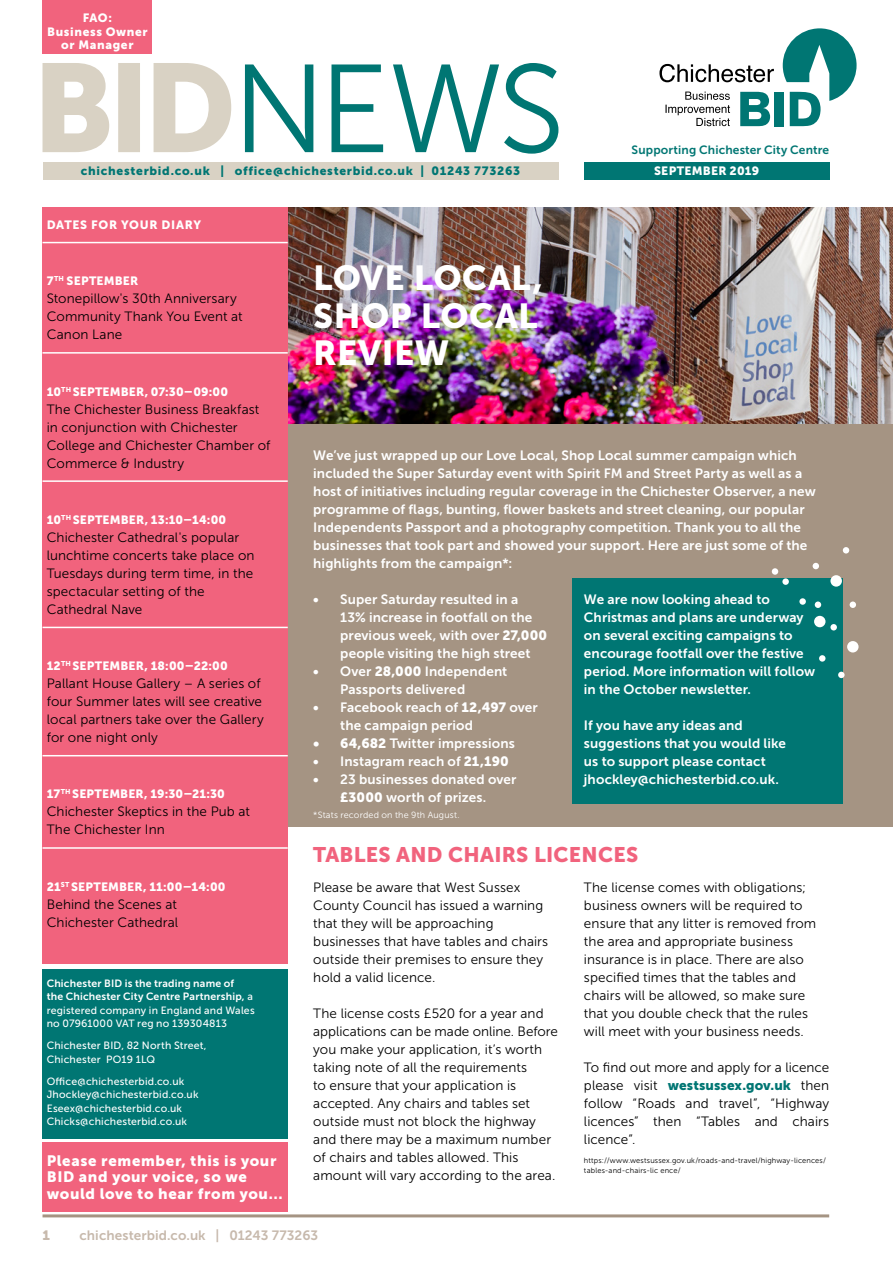
<style>
.page{position:relative;width:893px;height:1263px;background:#fff}
.page>*{position:absolute;margin:0;border:0;box-sizing:border-box;transform-origin:0 0}
.t1{font:34.5px "Museo Sans 900";letter-spacing:.015em;color:#fff}
.t2{font:21px "Museo Sans 900";letter-spacing:.015em;color:#f1637d}
.t3{font:15px/16.5px "Museo Sans 900";letter-spacing:.045em;color:#fff}
.t4{font:13.5px/18px "Museo Sans 300";letter-spacing:.005em;color:#000}
.t5{font:13.5px/18px "Museo Sans 700";letter-spacing:.01em;color:#fff}
.t6{font:13.5px "Museo Sans 900";letter-spacing:.005em;color:#007673}
.t7{font:13.5px "Museo Sans 700";letter-spacing:.005em;color:#c7b9ac}
.t8{font:13.5px "Museo Sans 900";color:#c7b9ac}
.t9{font:12px "Museo Sans 900";letter-spacing:.015em;color:#fff}
.t10{font:12px "Museo Sans 900";letter-spacing:.06em;color:#007673}
.t11{font:12px "Museo Sans 700";letter-spacing:.01em;color:#007673}
.t12{font:12px/13.5px "Museo Sans 900";letter-spacing:.05em;color:#fff;text-align:center}
.t13{font:12px "Museo Sans 900";letter-spacing:.06em;color:#fff}
.t14{font:10.5px/13.5px "Museo Sans 500";letter-spacing:.02em;color:#fff}
.t15{font:10.5px/13.5px "Museo Sans 700";letter-spacing:.015em;color:#fff}
.t16{font:9px "Museo Sans 300";letter-spacing:.025em;color:#fff}
.t17{font:7.5px/10.5px "Museo Sans 300";letter-spacing:.02em;color:#000}
.s1{font-family:"Museo Sans 500"}
.s2{font-family:"Museo Sans 900"}
.s3{font-family:"Museo Sans 300";color:#000}
</style>
<div class="page">
<hr style="left:43px;top:1214px;width:786px;height:3px;background:#a59483">
<div style="left:288px;top:316px;width:605px;height:510px;background:#a59483"></div>
<div style="left:573px;top:579px;width:270px;height:225px;background:#007673"></div>
<img style="left:288px;top:208px;width:605px;height:216px">
<div style="left:43px;top:162px;width:515px;height:18px;background:#d9d2c4"></div>
<div style="left:43px;top:0;width:109px;height:53px;background:#f1637d"></div>
<div style="left:584px;top:162px;width:245px;height:18px;background:#007673"></div>
<svg style="left:665px;top:92px;width:65px;height:34px"></svg>
<svg style="left:740px;top:92px;width:30px;height:34px"></svg>
<svg style="left:783px;top:28px;width:74px;height:98px"></svg>
<div style="left:775px;top:92px;width:9px;height:34px;background:#007673"></div>
<svg style="left:659px;top:64px;width:115px;height:18px"></svg>
<svg style="left:245px;top:63px;width:313px;height:91px"></svg>
<svg style="left:43px;top:63px;width:188px;height:89px"></svg>
<div style="left:43px;top:1142px;width:245px;height:69px;background:#f1637d"></div>
<div style="left:43px;top:969px;width:245px;height:169px;background:#007673"></div>
<div style="left:43px;top:208px;width:245px;height:756px;background:#f1637d"></div>
<hr style="left:43px;top:242px;width:245px;height:1px;background:#fff">
<hr style="left:43px;top:352px;width:245px;height:2px;background:#fff">
<hr style="left:43px;top:480px;width:245px;height:2px;background:#fff">
<hr style="left:43px;top:627px;width:245px;height:1px;background:#fff">
<hr style="left:43px;top:755px;width:245px;height:1px;background:#fff">
<hr style="left:43px;top:847px;width:245px;height:2px;background:#fff">
<div style="left:772px;top:568px;width:6px;height:7px;background:#fff;border-radius:50%"></div>
<div style="left:782px;top:578px;width:7px;height:7px;background:#fff;border-radius:50%"></div>
<svg style="left:813px;top:563px;width:6px;height:6px"></svg>
<div style="left:815px;top:601px;width:6px;height:7px;background:#fff;border-radius:50%"></div>
<div style="left:799px;top:598px;width:7px;height:7px;background:#fff;border-radius:50%"></div>
<div style="left:830px;top:624px;width:7px;height:6px;background:#fff;border-radius:50%"></div>
<div style="left:819px;top:655px;width:6px;height:7px;background:#fff;border-radius:50%"></div>
<div style="left:838px;top:672px;width:7px;height:6px;background:#fff;border-radius:50%"></div>
<div style="left:850px;top:601px;width:6px;height:7px;background:#fff;border-radius:50%"></div>
<div style="left:830px;top:575px;width:12px;height:12px;background:#fff;border-radius:50%"></div>
<div style="left:814px;top:616px;width:11px;height:11px;background:#fff;border-radius:50%"></div>
<div style="left:847px;top:641px;width:11px;height:11px;background:#fff;border-radius:50%"></div>
<svg style="left:843px;top:547px;width:6px;height:6px"></svg>
<p class="t12" style="left:47px;top:11px;width:102px">FAO:<br>Business Owner or Manager</p>
<p class="t10" style="left:81px;top:164px;width:441px">chichesterbid.co.uk | office@chichesterbid.co.uk | 01243 773263</p>
<p class="t13" style="left:47px;top:218px;width:123px">Dates fo r your dia</p>
<p class="t9" style="left:185px;top:218px;width:18px">ry</p>
<p class="t9" style="left:47px;top:274px;width:93px">7<sup>th</sup> September</p>
<p class="t4" style="left:47px;top:290px;width:197px">Stonepillow's 30th Anniversary<br>Community Thank You Event at<br>Canon Lane</p>
<h1 class="t1" style="left:313px;top:258px;width:126px">Love Loca</h1>
<h1 class="t1" style="left:511px;top:258px;width:33px">l,</h1>
<h1 class="t1" style="left:313px;top:296px;width:133px">Shop Loca</h1>
<h1 class="t1" style="left:518px;top:296px;width:21px">l</h1>
<h1 class="t1" style="left:313px;top:333px;width:137px">Review</h1>
<p class="t11" style="left:632px;top:143px;width:199px">Supporting Chichester City Centre</p>
<p class="t9" style="left:654px;top:164px;width:107px">September 2019</p>
<p class="t9" style="left:47px;top:385px;width:183px">10<sup>th</sup> September, 07:30–09:00</p>
<p class="t4" style="left:47px;top:400px;width:225px">The Chichester Business Breakfast in conjunction with Chichester<br>College and Chichester Chamber of<br>Commerce &amp; Industry</p>
<p class="t9" style="left:47px;top:513px;width:181px">10<sup>th</sup> September, 13:10–14:00</p>
<p class="t4" style="left:47px;top:528px;width:209px">Chichester Cathedral's popular lunchtime concerts take place on<br>Tuesdays during term time, in the spectacular setting of the<br>Cathedral Nave</p>
<p class="t9" style="left:47px;top:659px;width:183px">12<sup>th</sup> September, 18:00–22:00</p>
<p class="t4" style="left:47px;top:675px;width:219px">Pallant House Gallery – A series of four Summer lates will see creative local partners take over the Gallery for one night only</p>
<p class="t9" style="left:47px;top:787px;width:180px">17<sup>th</sup> Septemb er, 19:30–21:30</p>
<p class="t4" style="left:47px;top:803px;width:205px">Chichester Skeptics in the Pub at<br>The Chichester Inn</p>
<p class="t9" style="left:47px;top:880px;width:180px">21<sup>st</sup> September, 11:00–14:00</p>
<p class="t4" style="left:47px;top:895px;width:133px">Behind the Scenes at<br>Chichester Cathedral</p>
<p class="t15" style="left:47px;top:976px;width:208px">Chichester BID is the trading name of the Chichester City Centre Partnership, <span class="s1">a</span></p>
<p class="t14" style="left:47px;top:1003px;width:209px">registered company in England and Wales no 07961000 VAT reg no 139304813</p>
<p class="t14" style="left:47px;top:1039px;width:161px">Chichester BID, 82 North Street,<br>Chichester PO19 1LQ</p>
<p class="t14" style="left:47px;top:1074px;width:153px">Office@chichesterbid.co.uk<br>Jhockley@chichesterbid.co.uk<br>Eseex@chichesterbid.co.uk<br>Chicks@chichesterbid.co.uk</p>
<p class="t3" style="left:47px;top:1152px;width:237px">Please remember, this is your<br>BID and your voice, so we would love to hear from you…</p>
<p class="t5" style="left:313px;top:446px;width:504px">We’ve just wrapped up our Love Local, Shop Local summer campaign which included the Super Saturday event with Spirit FM and Street Party as well as a host of initiatives including regular coverage in the Chichester Observer, a new programme of flags, bunting, flower baskets and street cleaning, our popular Independents Passport and a photography competition. Thank you to all the businesses that took part and showed your support. Here are just some of the highlights from the campaign*:</p>
<p class="t5" style="left:340px;top:590px;width:208px;text-indent:-27px">• Super Saturday resulted in a<br>13% increase in footfall on the previous week, with over <span class="s2">27,000 </span>people visiting the high street</p>
<p class="t5" style="left:340px;top:662px;width:169px;text-indent:-27px">• Over <span class="s2">28,000</span> Independent<br>Passports delivered</p>
<p class="t5" style="left:340px;top:698px;width:199px;text-indent:-27px">• Facebook reach of <span class="s2">12,497</span> over the campaign period</p>
<p class="t5" style="left:313px;top:734px;width:203px"><span class="s2">• 64,682</span> Twitter impressions</p>
<p class="t5" style="left:313px;top:752px;width:197px">• Instagram reach of <span class="s2">21,190</span></p>
<p class="t5" style="left:313px;top:770px;width:205px;text-align:center">• 23 businesses donated over <span class="s2">£3000</span> worth of prizes.</p>
<p class="t16" style="left:313px;top:810px;width:148px">*Stats recorded on the 9th August.</p>
<p class="t5" style="left:584px;top:590px;width:233px">We are now looking ahead to<br>Christmas and plans are underway on several exciting campaigns to encourage footfall over the festive period. More information will follow in the October newsletter.</p>
<p class="t5" style="left:584px;top:716px;width:204px">If you have any ideas and suggestions that you would like us to support please contact jhockley@chichesterbid.co.uk.</p>
<h2 class="t2" style="left:313px;top:842px;width:15px">Tab</h2>
<h2 class="t2" style="left:354px;top:842px;width:284px">les and Chai rs Licences</h2>
<p class="t4" style="left:313px;top:878px;width:236px">Please be aware that West Sussex<br>County Council has issued a warning that they will be approaching businesses that have tables and chairs outside their premises to ensure they hold a valid licence.</p>
<p class="t4" style="left:313px;top:1004px;width:246px">The license costs £520 for a year and applications can be made online. Before you make your application, it’s worth taking note of all the requirements<br>to ensure that your application is accepted. Any chairs and tables set outside must not block the highway and there may be a maximum number of chairs and tables allowed. This amount will vary according to the area.</p>
<p class="t4" style="left:584px;top:878px;width:234px">The license comes with obligations; business owners will be required to ensure that any litter is removed from the area and appropriate business insurance is in place. There are also specified times that the tables and chairs will be allowed, so make sure that you double check that the rules will meet with your business needs.</p>
<p class="t4" style="left:584px;top:1058px;width:247px">To find out more and apply for a licence</p>
<p class="t6" style="left:584px;top:1077px;width:247px"><span class="s3">please visit</span> westsussex.gov.uk <span class="s3">then</span></p>
<p class="t4" style="left:584px;top:1094px;width:247px;text-align:justify">follow “Roads and travel”, “Highway licences” then “Tables and chairs licence”.</p>
<p class="t17" style="left:584px;top:1155px;width:243px">https://www.westsussex.gov.uk/roads-and-travel/highway-licences/ tables-and-chairs-lic ence/</p>
<p class="t8" style="left:43px;top:1227px;width:9px">1</p>
<p class="t7" style="left:80px;top:1228px;width:240px">chichesterbid.co.uk | 01243 773263</p>
</div>
